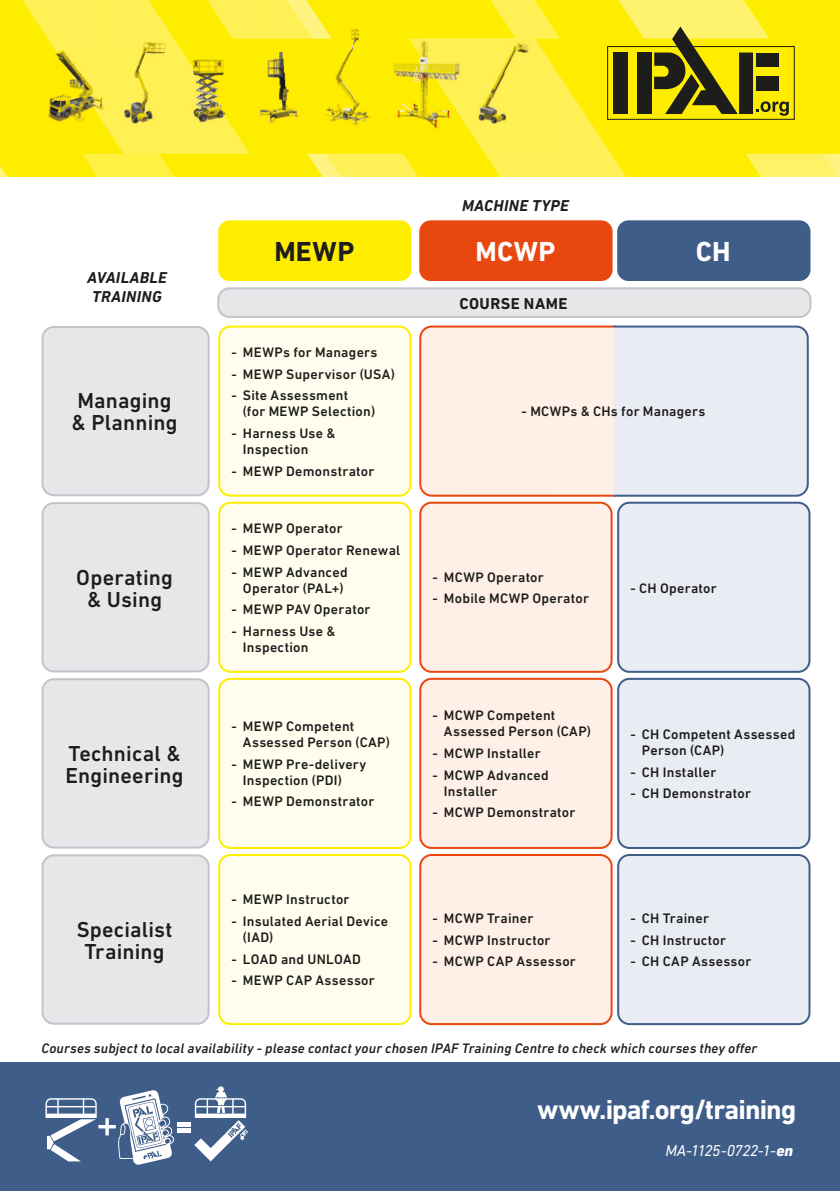
<style>
.page{position:relative;width:840px;height:1191px;background:#fff}
.page>*{position:absolute;margin:0;border:0;box-sizing:border-box;transform-origin:0 0}
.t1{font:700 28px "DIN Next LT Pro";letter-spacing:-.03em;color:#fff}
.t2{font:700 28px "DIN Next LT Pro";color:#1d1d1b}
.t3{font:500 22px/22px "DIN Next LT Pro";letter-spacing:.01em;color:#1d1d1b}
.t4{font:italic 700 16px/19.2px "DIN Next LT Pro";letter-spacing:.025em;color:#1d1d1b;text-align:center}
.t5{font:italic 16px "DIN Next LT Pro";letter-spacing:-.03em;color:#fff}
.t6{font:700 16px "DIN Next LT Pro";letter-spacing:.03em;color:#1d1d1b}
.t7{font:500 14px/16px "DIN Next LT Pro";letter-spacing:.02em;color:#1d1d1b}
.t8{font:italic 500 14px "DIN Next LT Pro";letter-spacing:.015em;color:#1d1d1b}
.s1{font-weight:800}
</style>
<div class="page">
<div style="left:0;top:1062px;width:839px;height:129px;background:#3f5d89"></div>
<hr style="left:177px;top:1122px;width:13px;height:4px;background:#fff">
<div style="left:177px;top:1127px;width:13px;height:5px;background:#fff"></div>
<svg style="left:194px;top:1086px;width:54px;height:75px"></svg>
<svg style="left:45px;top:1090px;width:129px;height:75px"></svg>
<svg style="left:0;top:0;width:839px;height:519px"></svg>
<div style="left:617px;top:220px;width:193px;height:61px;background:#3f5d89;border-radius:11px"></div>
<div style="left:219px;top:326px;width:191px;height:169px;background:#fffdee;border-radius:11px"></div>
<div style="left:218px;top:325px;width:193px;height:171px;border:2px solid #ffed00;border-radius:11px"></div>
<div style="left:219px;top:855px;width:191px;height:169px;background:#fffdee;border-radius:11px"></div>
<div style="left:218px;top:854px;width:193px;height:171px;border:2px solid #ffed00;border-radius:11px"></div>
<div style="left:420px;top:855px;width:191px;height:169px;background:#feefe7;border-radius:11px"></div>
<div style="left:419px;top:854px;width:193px;height:171px;border:2px solid #e84710;border-radius:11px"></div>
<div style="left:618px;top:855px;width:191px;height:169px;background:#eaecf4;border-radius:11px"></div>
<div style="left:617px;top:854px;width:193px;height:171px;border:2px solid #3f5d89;border-radius:11px"></div>
<div style="left:219px;top:679px;width:191px;height:169px;background:#fffdee;border-radius:11px"></div>
<div style="left:218px;top:678px;width:193px;height:171px;border:2px solid #ffed00;border-radius:11px"></div>
<div style="left:420px;top:679px;width:191px;height:169px;background:#feefe7;border-radius:11px"></div>
<div style="left:419px;top:678px;width:193px;height:171px;border:2px solid #e84710;border-radius:11px"></div>
<div style="left:618px;top:679px;width:191px;height:169px;background:#eaecf4;border-radius:11px"></div>
<div style="left:617px;top:678px;width:193px;height:171px;border:2px solid #3f5d89;border-radius:11px"></div>
<div style="left:219px;top:503px;width:191px;height:169px;background:#fffdee;border-radius:11px"></div>
<div style="left:218px;top:502px;width:193px;height:171px;border:2px solid #ffed00;border-radius:11px"></div>
<div style="left:420px;top:503px;width:191px;height:169px;background:#feefe7;border-radius:11px"></div>
<div style="left:419px;top:502px;width:193px;height:171px;border:2px solid #e84710;border-radius:11px"></div>
<div style="left:618px;top:503px;width:191px;height:169px;background:#eaecf4;border-radius:11px"></div>
<div style="left:617px;top:502px;width:193px;height:171px;border:2px solid #3f5d89;border-radius:11px"></div>
<div style="left:42px;top:327px;width:166px;height:168px;background:#e7e7ea;border-radius:11px"></div>
<div style="left:41px;top:326px;width:168px;height:170px;border:2px solid #c3c4c9;border-radius:11px"></div>
<div style="left:42px;top:503px;width:166px;height:168px;background:#e7e7ea;border-radius:11px"></div>
<div style="left:41px;top:502px;width:168px;height:170px;border:2px solid #c3c4c9;border-radius:11px"></div>
<div style="left:42px;top:679px;width:166px;height:168px;background:#e7e7ea;border-radius:11px"></div>
<div style="left:41px;top:678px;width:168px;height:170px;border:2px solid #c3c4c9;border-radius:11px"></div>
<div style="left:42px;top:855px;width:166px;height:168px;background:#e7e7ea;border-radius:11px"></div>
<div style="left:41px;top:854px;width:168px;height:170px;border:2px solid #c3c4c9;border-radius:11px"></div>
<div style="left:218px;top:288px;width:592px;height:29px;background:#e7e7ea;border-radius:11px"></div>
<div style="left:217px;top:287px;width:594px;height:31px;border:2px solid #c3c4c9;border-radius:11px"></div>
<p class="t4" style="left:87px;top:267px;width:81px">AVAILABLE<br>TRAINING</p>
<h2 class="t3" style="left:71px;top:390px;width:108px">Managing &amp; Planning</h2>
<h2 class="t3" style="left:76px;top:566px;width:98px;text-align:center">Operating &amp; Using</h2>
<h2 class="t3" style="left:65px;top:742px;width:120px">Technical &amp;<br>Engineering</h2>
<h2 class="t3" style="left:77px;top:918px;width:97px;text-align:center">Specialist<br>Training</h2>
<h1 class="t2" style="left:274px;top:235px;width:81px">MEWP</h1>
<p class="t7" style="left:231px;top:344px;width:147px">- MEWPs for Managers</p>
<p class="t7" style="left:231px;top:366px;width:165px">- MEWP Supervisor (USA)</p>
<p class="t7" style="left:243px;top:387px;width:134px;text-indent:-11px">- Site Assessment<br>(for MEWP Selection)</p>
<p class="t7" style="left:243px;top:425px;width:94px;text-indent:-11px">- Harness Use &amp;<br>Inspection</p>
<p class="t7" style="left:231px;top:463px;width:144px">- MEWP Demonstrator</p>
<p class="t7" style="left:231px;top:520px;width:113px">- MEWP Operator</p>
<p class="t7" style="left:231px;top:542px;width:170px">- MEWP Operator Renewal</p>
<p class="t7" style="left:231px;top:563px;width:117px;text-align:center">- MEWP Advanced<br>Operator (PAL+)</p>
<p class="t7" style="left:231px;top:601px;width:140px">- MEWP PAV Operator</p>
<p class="t7" style="left:243px;top:623px;width:94px;text-indent:-11px">- Harness Use &amp;<br>Inspection</p>
<p class="t7" style="left:243px;top:718px;width:148px;text-indent:-11px">- MEWP Competent<br>Assessed Person (CAP)</p>
<p class="t7" style="left:243px;top:756px;width:125px;text-indent:-11px">- MEWP Pre-delivery<br>Inspection (PDI)</p>
<p class="t7" style="left:231px;top:793px;width:144px">- MEWP Demonstrator</p>
<p class="t7" style="left:231px;top:891px;width:119px">- MEWP Instructor</p>
<p class="t7" style="left:243px;top:913px;width:147px;text-indent:-11px">- Insulated Aerial Device (IAD)</p>
<p class="t7" style="left:231px;top:950px;width:131px">- LOAD and UNLOAD</p>
<p class="t7" style="left:231px;top:972px;width:145px">- MEWP CAP Assessor</p>
<p class="t4" style="left:462px;top:195px;width:108px">MACHINE TYPE</p>
<h1 class="t1" style="left:475px;top:235px;width:81px">MCWP</h1>
<h1 class="t1" style="left:695px;top:235px;width:36px">CH</h1>
<p class="t6" style="left:459px;top:294px;width:110px">COURSE NAME</p>
<p class="t7" style="left:521px;top:403px;width:185px">- MCWPs &amp; CHs for Managers</p>
<p class="t7" style="left:432px;top:569px;width:113px">- MCWP Operator</p>
<p class="t7" style="left:432px;top:590px;width:158px">- Mobile MCWP Operator</p>
<p class="t7" style="left:630px;top:579px;width:88px">- CH Operator</p>
<p class="t7" style="left:443px;top:707px;width:148px;text-indent:-11px">- MCWP Competent<br>Assessed Person (CAP)</p>
<p class="t7" style="left:432px;top:745px;width:110px">- MCWP Installer</p>
<p class="t7" style="left:443px;top:766px;width:106px;text-indent:-11px">- MCWP Advanced<br>Installer</p>
<p class="t7" style="left:432px;top:804px;width:144px">- MCWP Demonstrator</p>
<p class="t7" style="left:432px;top:910px;width:102px">- MCWP Trainer</p>
<p class="t7" style="left:432px;top:932px;width:119px">- MCWP Instructor</p>
<p class="t7" style="left:432px;top:953px;width:145px">- MCWP CAP Assessor</p>
<p class="t7" style="left:641px;top:726px;width:155px;text-indent:-11px">- CH Competent Assessed<br>Person (CAP)</p>
<p class="t7" style="left:630px;top:764px;width:87px">- CH Installer</p>
<p class="t7" style="left:630px;top:785px;width:122px">- CH Demonstrator</p>
<p class="t7" style="left:630px;top:910px;width:80px">- CH Trainer</p>
<p class="t7" style="left:630px;top:932px;width:97px">- CH Instructor</p>
<p class="t7" style="left:630px;top:953px;width:122px">- CH CAP Assessor</p>
<p class="t8" style="left:41px;top:1039px;width:716px">Courses subject to local availability - please contact your chosen IPAF Training Centre to check which courses they offer</p>
<h1 class="t1" style="left:537px;top:1093px;width:260px">www.ipaf.org/training</h1>
<p class="t5" style="left:665px;top:1140px;width:129px">MA-1125-0722-1-<span class="s1">en</span></p>
</div>
